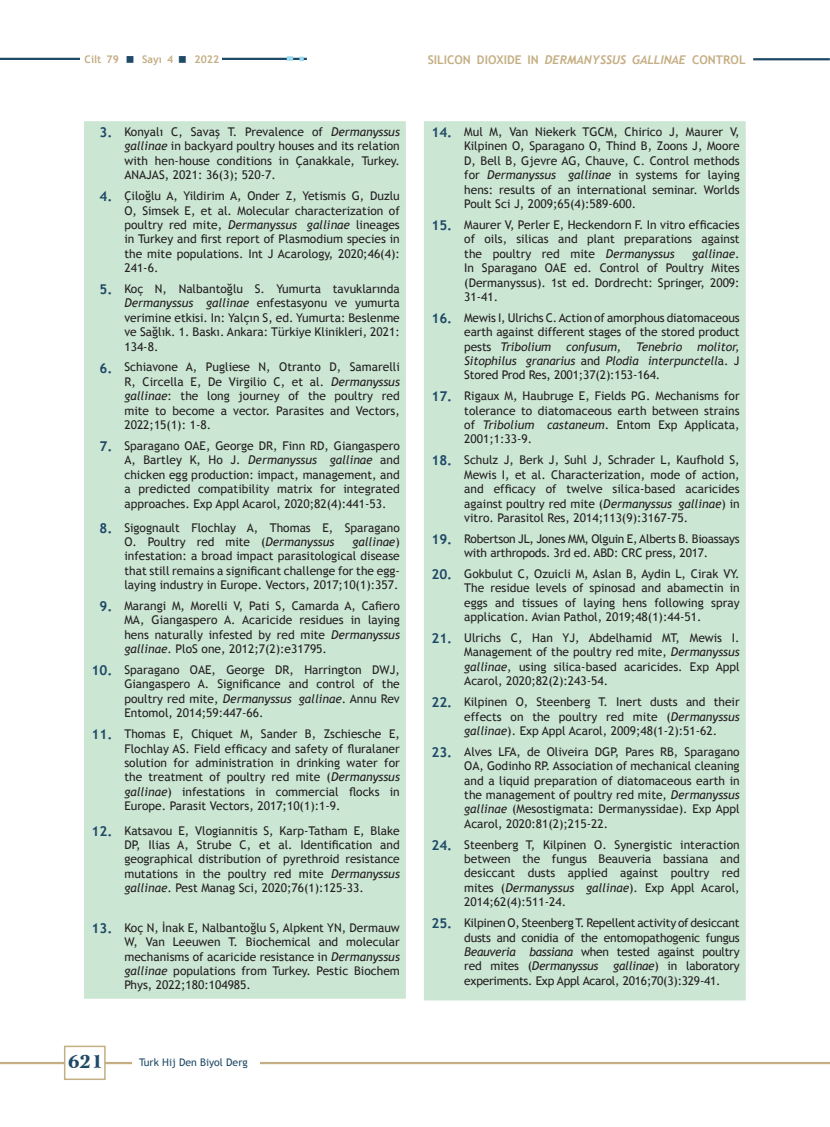
<style>
.page{position:relative;width:830px;height:1127px;background:#fff}
.page>*{position:absolute;margin:0;border:0;box-sizing:border-box;transform-origin:0 0}
.t1{font:900 18px "Arrus BT";color:#1e4967}
.metin{font:700 13.5px "Trebuchet MS";color:#1e4967}
.metin-2{font:12px/14.4px "Trebuchet MS";color:#231f20;text-align:justify}
.metin-3{font:italic 12px/14.4px "Trebuchet MS";letter-spacing:-.01em;color:#231f20;text-align:justify}
.metin-4{font:12px/14.4px "Trebuchet MS";letter-spacing:-.02em;color:#231f20}
.metin-5{font:700 12px "Trebuchet MS";color:#c4ae83}
.t2{font:10.5px "Trebuchet MS";color:#1e4967}
.t3{font:700 10.5px "Trebuchet MS";color:#c4ae83}
.s1{font-family:"Trebuchet";font-style:italic}
.s2{font-style:italic}
.s3{font-style:normal}
</style>
<div class="page">
<hr style="left:0;top:58px;width:307px;height:2px;background:#1e4967">
<hr style="left:0;top:1062px;width:829px;height:2px;background:#c4ae83">
<div style="left:64px;top:1045px;width:42px;height:35px;background:#fff;border:2px solid #c4ae83"></div>
<div style="left:132px;top:1055px;width:127px;height:15px;background:#fff"></div>
<div style="left:80px;top:53px;width:141px;height:14px;background:#fff"></div>
<svg style="left:286px;top:56px;width:7px;height:5px"></svg>
<svg style="left:299px;top:57px;width:4px;height:4px"></svg>
<hr style="left:752px;top:58px;width:77px;height:2px;background:#1e4967">
<div style="left:84px;top:121px;width:321px;height:878px;background:#cbe6d3"></div>
<div style="left:424px;top:121px;width:321px;height:879px;background:#cbe6d3"></div>
<p class="t3" style="left:84px;top:53px;width:36px">Cilt 79</p>
<p class="t3" style="left:142px;top:53px;width:33px">Sayı 4</p>
<p class="t3" style="left:194px;top:53px;width:26px">2022</p>
<p class="metin-5" style="left:427px;top:52px;width:319px">SILICON DIOXIDE IN <span class="s1">DERMANYSSUS GALLINAE</span> CONTROL</p>
<p class="metin" style="left:99px;top:124px;width:14px">3.</p>
<p class="metin-2" style="left:124px;top:125px;width:277px">Konyalı C, Savaş T. Prevalence of <span class="s2">Dermanyssus gallinae</span> in backyard poultry houses and its relation with hen-house conditions in Çanakkale, Turkey.<br>ANAJAS, 2021: 36(3); 520-7.</p>
<p class="metin" style="left:99px;top:188px;width:14px">4.</p>
<p class="metin-2" style="left:124px;top:189px;width:277px">Çiloğlu A, Yildirim A, Onder Z, Yetismis G, Duzlu O, Simsek E, et al. Molecular characterization of poultry red mite, <span class="s2">Dermanyssus gallinae</span> lineages in Turkey and first report of Plasmodium species in the mite populations. Int J Acarology, 2020;46(4):<br>241-6.</p>
<p class="metin" style="left:99px;top:281px;width:14px">5.</p>
<p class="metin-2" style="left:124px;top:282px;width:277px">Koç N, Nalbantoğlu S. Yumurta tavuklarında <span class="s2">Dermanyssus gallinae</span> enfestasyonu ve yumurta verimine etkisi. In: Yalçın S, ed. Yumurta: Beslenme ve Sağlık. 1. Baskı. Ankara: Türkiye Klinikleri, 2021:<br>134-8.</p>
<p class="metin" style="left:99px;top:359px;width:14px">6.</p>
<p class="metin-2" style="left:124px;top:360px;width:277px">Schiavone A, Pugliese N, Otranto D, Samarelli R, Circella E, De Virgilio C, et al. <span class="s2">Dermanyssus gallinae</span>: the long journey of the poultry red mite to become a vector. Parasites and Vectors, 2022;15(1): 1-8.</p>
<p class="metin" style="left:99px;top:438px;width:14px">7.</p>
<p class="metin-2" style="left:124px;top:439px;width:277px">Sparagano OAE, George DR, Finn RD, Giangaspero A, Bartley K, Ho J. <span class="s2">Dermanyssus gallinae</span> and chicken egg production: impact, management, and a predicted compatibility matrix for integrated approaches. Exp Appl Acarol, 2020;82(4):441-53.</p>
<p class="metin" style="left:99px;top:519px;width:14px">8.</p>
<p class="metin-2" style="left:124px;top:520px;width:277px">Sigognault Flochlay A, Thomas E, Sparagano<br>O. Poultry red mite (<span class="s2">Dermanyssus</span></p>
<p class="metin-2" style="left:124px;top:535px;width:277px;text-indent:228px"><span class="s2">gallinae</span>) infestation: a broad impact parasitological disease that still remains a significant challenge for the egg&shy;laying industry in Europe. Vectors, 2017;10(1):357.</p>
<p class="metin" style="left:99px;top:598px;width:14px">9.</p>
<p class="metin-2" style="left:124px;top:599px;width:277px">Marangi M, Morelli V, Pati S, Camarda A, Cafiero MA, Giangaspero A. Acaricide residues in laying hens naturally infested by red mite <span class="s2">Dermanyssus gallinae</span>. PloS one, 2012;7(2):e31795.</p>
<p class="metin" style="left:92px;top:662px;width:22px">10.</p>
<p class="metin-2" style="left:124px;top:663px;width:277px">Sparagano OAE, George DR, Harrington DWJ, Giangaspero A. Significance and control of the poultry red mite, <span class="s2">Dermanyssus gallinae</span>. Annu Rev Entomol, 2014;59:447-66.</p>
<p class="metin" style="left:92px;top:726px;width:22px">11.</p>
<p class="metin-2" style="left:124px;top:727px;width:277px">Thomas E, Chiquet M, Sander B, Zschiesche E, Flochlay AS. Field efficacy and safety of fluralaner solution for administration in drinking water for the treatment of poultry red mite (<span class="s2">Dermanyssus gallinae</span>) infestations in commercial flocks in Europe. Parasit Vectors, 2017;10(1):1-9.</p>
<p class="metin" style="left:92px;top:822px;width:22px">12.</p>
<p class="metin-2" style="left:124px;top:823px;width:277px">Katsavou E, Vlogiannitis S, Karp‐Tatham E, Blake DP, Ilias A, Strube C, et al. Identification and geographical distribution of pyrethroid resistance mutations in the poultry red mite <span class="s2">Dermanyssus gallinae</span>. Pest Manag Sci, 2020;76(1):125-33.</p>
<p class="metin" style="left:92px;top:919px;width:22px">13.</p>
<p class="metin-2" style="left:124px;top:920px;width:277px">Koç N, İnak E, Nalbantoğlu S, Alpkent YN, Dermauw W, Van Leeuwen T. Biochemical and molecular mechanisms of acaricide resistance in <span class="s2">Dermanyssus gallinae</span> populations from Turkey. Pestic Biochem Phys, 2022;180:104985.</p>
<h1 class="t1" style="left:68px;top:1050px;width:37px">621</h1>
<p class="t2" style="left:139px;top:1056px;width:110px">Turk Hij Den Biyol Derg</p>
<p class="metin" style="left:431px;top:124px;width:22px">14.</p>
<p class="metin-2" style="left:464px;top:125px;width:277px">Mul M, Van Niekerk TGCM, Chirico J, Maurer V, Kilpinen O, Sparagano O, Thind B, Zoons J, Moore D, Bell B, Gjevre AG, Chauve, C. Control methods for <span class="s2">Dermanyssus gallinae</span> in systems for laying hens: results of an international seminar. Worlds Poult Sci J, 2009;65(4):589-600.</p>
<p class="metin" style="left:431px;top:217px;width:22px">15.</p>
<p class="metin-2" style="left:464px;top:218px;width:277px">Maurer V, Perler E, Heckendorn F. In vitro efficacies of oils, silicas and plant preparations against the poultry red mite <span class="s2">Dermanyssus</span></p>
<p class="metin-2" style="left:464px;top:246px;width:277px;text-indent:228px"><span class="s2">gallinae</span>.<br>In Sparagano OAE ed. Control of Poultry Mites (Dermanyssus). 1st ed. Dordrecht: Springer, 2009:<br>31-41.</p>
<p class="metin" style="left:431px;top:310px;width:22px">16.</p>
<p class="metin-2" style="left:464px;top:310px;width:277px">Mewis I, Ulrichs C. Action of amorphous diatomaceous earth against different stages of the stored product pests <span class="s2">Tribolium</span></p>
<p class="metin-3" style="left:464px;top:339px;width:277px;text-indent:233px">molitor, Sitophilus granarius <span class="s3">and</span> Plodia interpunctell<span class="s3">a. J Stored Prod Res, 2001;37(2):153-164.</span></p>
<p class="metin-3" style="left:566px;top:339px;width:117px">confusum, Tenebrio</p>
<p class="metin" style="left:431px;top:388px;width:22px">17.</p>
<p class="metin-2" style="left:464px;top:389px;width:277px">Rigaux M, Haubruge E, Fields PG. Mechanisms for tolerance to diatomaceous earth between strains of <span class="s2">Tribolium castaneum</span>. Entom Exp Applicata, 2001;1:33-9.</p>
<p class="metin" style="left:431px;top:452px;width:22px">18.</p>
<p class="metin-2" style="left:464px;top:453px;width:277px">Schulz J, Berk J, Suhl J, Schrader L, Kaufhold S, Mewis I, et al. Characterization, mode of action, and efficacy of twelve silica-based acaricides against poultry red mite (<span class="s2">Dermanyssus gallinae</span>) in vitro. Parasitol Res, 2014;113(9):3167-75.</p>
<p class="metin" style="left:431px;top:531px;width:22px">19.</p>
<p class="metin-4" style="left:464px;top:531px;width:277px">Robertson JL, Jones MM, Olguin E, Alberts B. Bioassays with arthropods. 3rd ed. ABD: CRC press, 2017.</p>
<p class="metin" style="left:431px;top:566px;width:22px">20.</p>
<p class="metin-2" style="left:464px;top:567px;width:277px">Gokbulut C, Ozuicli M, Aslan B, Aydin L, Cirak VY.<br>The residue levels of spinosad and abamectin in eggs and tissues of laying hens following spray application. Avian Pathol, 2019;48(1):44-51.</p>
<p class="metin" style="left:431px;top:630px;width:22px">21.</p>
<p class="metin-2" style="left:464px;top:631px;width:277px">Ulrichs C, Han YJ, Abdelhamid MT, Mewis I.<br>Management of the poultry red mite, <span class="s2">Dermanyssus gallinae</span>, using silica-based acaricides. Exp Appl Acarol, 2020;82(2):243-54.</p>
<p class="metin" style="left:431px;top:694px;width:22px">22.</p>
<p class="metin-2" style="left:464px;top:695px;width:277px">Kilpinen O, Steenberg T. Inert dusts and their effects on the poultry red mite (<span class="s2">Dermanyssus gallinae</span>). Exp Appl Acarol, 2009;48(1-2):51-62.</p>
<p class="metin" style="left:431px;top:744px;width:22px">23.</p>
<p class="metin-2" style="left:464px;top:744px;width:277px">Alves LFA, de Oliveira DGP, Pares RB, Sparagano OA, Godinho RP. Association of mechanical cleaning and a liquid preparation of diatomaceous earth in the management of poultry red mite, <span class="s2">Dermanyssus gallinae</span> (Mesostigmata: Dermanyssidae). Exp Appl Acarol, 2020:81(2);215-22.</p>
<p class="metin" style="left:431px;top:836px;width:22px">24.</p>
<p class="metin-2" style="left:464px;top:837px;width:277px">Steenberg T, Kilpinen O. Synergistic interaction between the fungus Beauveria bassiana and desiccant dusts applied against poultry red mites (<span class="s2">Dermanyssus gallinae</span>). Exp Appl Acarol, 2014;62(4):511-24.</p>
<p class="metin" style="left:431px;top:915px;width:22px">25.</p>
<p class="metin-2" style="left:464px;top:916px;width:277px">Kilpinen O, Steenberg T. Repellent activity of desiccant dusts and conidia of the entomopathogenic fungus <span class="s2">Beauveria bassiana</span> when tested against poultry red mites (<span class="s2">Dermanyssus gallinae</span>) in laboratory experiments. Exp Appl Acarol, 2016;70(3):329-41.</p>
</div>
